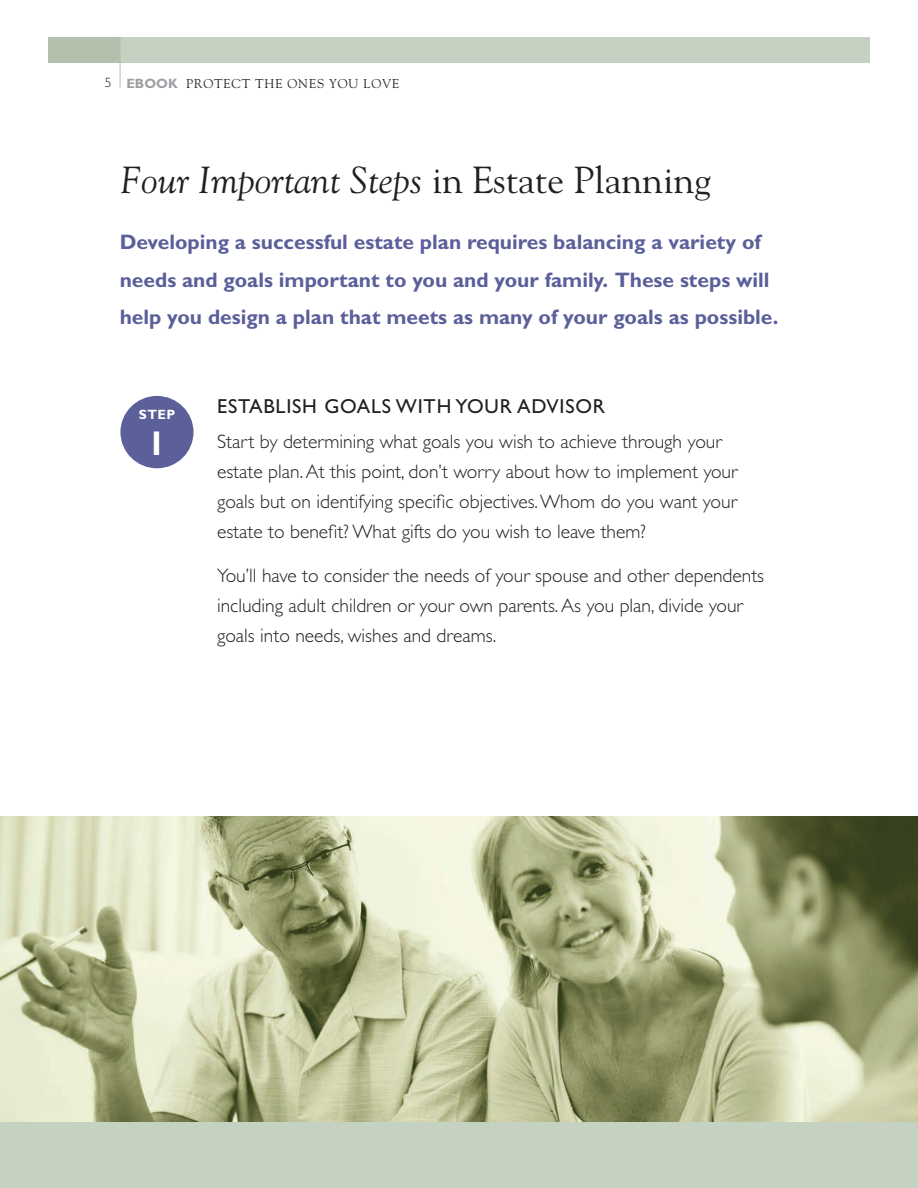
<style>
.page{position:relative;width:918px;height:1188px;background:#fff}
.page>*{position:absolute;margin:0;border:0;box-sizing:border-box;transform-origin:0 0}
.t1{font:italic 37.5px "Goudy Std";color:#231f20}
.t2{font:700 34.5px "Gill Sans Std";color:#fff}
.t3{font:700 21px/37.5px "Gill Sans Std";color:#5b5f9a}
.t4{font:20.25px "Gill Sans Std";letter-spacing:.04em;color:#231f20}
.t5{font:300 19.5px/30px "Gill Sans Std";color:#231f20}
.t6{font:700 13.5px "Gill Sans Std";color:#fff}
.t7{font:12.75px "Goudy Std";letter-spacing:.07em;color:#231f20}
.s1{font-family:"Gill Sans Std";font-weight:300;font-size:13.5px}
.s2{font-family:"Gill Sans Std";font-weight:700;font-size:13.5px;color:#9d9fa2}
.s3{font-style:normal}
</style>
<div class="page">
<div style="left:48px;top:37px;width:72px;height:26px;background:#b2c0ac"></div>
<div style="left:120px;top:37px;width:750px;height:25px;background:#c5d2c1"></div>
<hr style="left:120px;top:37px;width:1px;height:50px;background:#b2c0ac">
<div style="left:0;top:1121px;width:918px;height:67px;background:#c5d2c1"></div>
<div style="left:120px;top:396px;width:74px;height:72px;background:#5b5f9a;border-radius:50%"></div>
<img style="left:0;top:816px;width:918px;height:305px">
<p class="t7" style="left:105px;top:76px;width:296px"><span class="s1">5</span> <span class="s2">EBOOK</span> PROTECT THE ONES YOU LOVE</p>
<h1 class="t1" style="left:120px;top:157px;width:592px">Four Important Steps <span class="s3">in Estate Planning</span></h1>
<p class="t3" style="left:120px;top:223px;width:660px">Developing a successful estate plan requires balancing a variety of needs and goals important to you and your family. These steps will help you design a plan that meets as many of your goals as possible.</p>
<p class="t6" style="left:139px;top:407px;width:38px">STEP</p>
<h2 class="t2" style="left:147px;top:423px;width:21px">1</h2>
<p class="t4" style="left:217px;top:394px;width:390px">ESTABLISH GOALS WITH YOUR ADVISOR</p>
<p class="t5" style="left:217px;top:427px;width:522px">Start by determining what goals you wish to achieve through your estate plan. At this point, don’t worry about how to implement your goals but on identifying specific objectives. Whom do you want your estate to benefit? What gifts do you wish to leave them?</p>
<p class="t5" style="left:217px;top:560px;width:549px">You’ll have to consider the needs of your spouse and other dependents including adult children or your own parents. As you plan, divide your goals into needs, wishes and dreams.</p>
</div>
